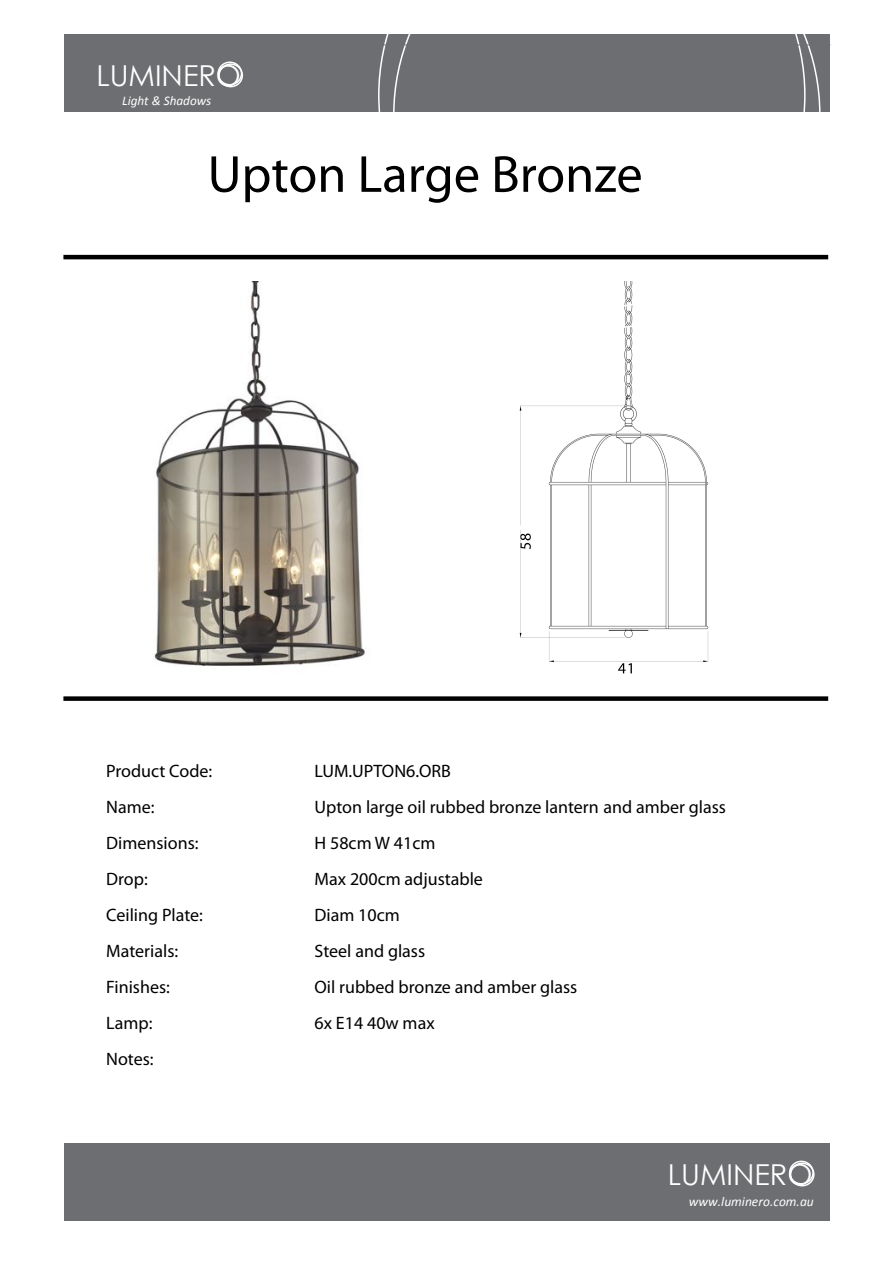
<style>
.page{position:relative;width:893px;height:1263px;background:#fff}
.page>*{position:absolute;margin:0;border:0;box-sizing:border-box;transform-origin:0 0}
.t1{font:52.5px "Myriad Pro";color:#000}
.t2{font:28.8px "Century Gothic";color:#fff}
.t3{font:18px/36px "Myriad Pro";color:#000}
.t4{font:italic 13.5px "Calibri";color:#fff}
.t5{font:italic 13.2px "Calibri";color:#fff}
</style>
<div class="page">
<img style="left:519px;top:328px;width:190px;height:346px">
<img style="left:154px;top:281px;width:211px;height:385px">
<div style="left:64px;top:34px;width:766px;height:78px;background:#6d6e71"></div>
<div style="left:64px;top:1143px;width:766px;height:78px;background:#6d6e71"></div>
<svg style="left:378px;top:34px;width:428px;height:275px"></svg>
<div style="left:217px;top:62px;width:25px;height:23px;border:2px solid #fff;border-radius:50%"></div>
<div style="left:218px;top:63px;width:25px;height:24px;border:2px solid #fff;border-radius:50%"></div>
<div style="left:789px;top:1160px;width:25px;height:24px;border:2px solid #fff;border-radius:50%"></div>
<div style="left:790px;top:1162px;width:25px;height:24px;border:2px solid #fff;border-radius:50%"></div>
<hr style="left:63px;top:255px;width:765px;height:4px;background:#000">
<div style="left:63px;top:696px;width:765px;height:5px;background:#000"></div>
<h2 class="t2" style="left:96px;top:57px;width:146px">LUMINERO</h2>
<p class="t5" style="left:122px;top:93px;width:91px">Light &amp; Shadows</p>
<h1 class="t1" style="left:208px;top:142px;width:437px">Upton Large Bronze</h1>
<p class="t3" style="left:106px;top:753px;width:108px">Product Code:<br>Name:<br>Dimensions:<br>Drop:<br>Ceiling Plate:<br>Materials:<br>Finishes:<br>Lamp:<br>Notes:</p>
<p class="t3" style="left:315px;top:752px;width:413px">LUM.UPTON6.ORB<br>Upton large oil rubbed bronze lantern and amber glass<br>H 58cm W 41cm<br>Max 200cm adjustable<br>Diam 10cm<br>Steel and glass<br>Oil rubbed bronze and amber glass<br>6x E14 40w max</p>
<h2 class="t2" style="left:668px;top:1156px;width:146px">LUMINERO</h2>
<p class="t4" style="left:689px;top:1193px;width:127px">www.luminero.com.au</p>
</div>
